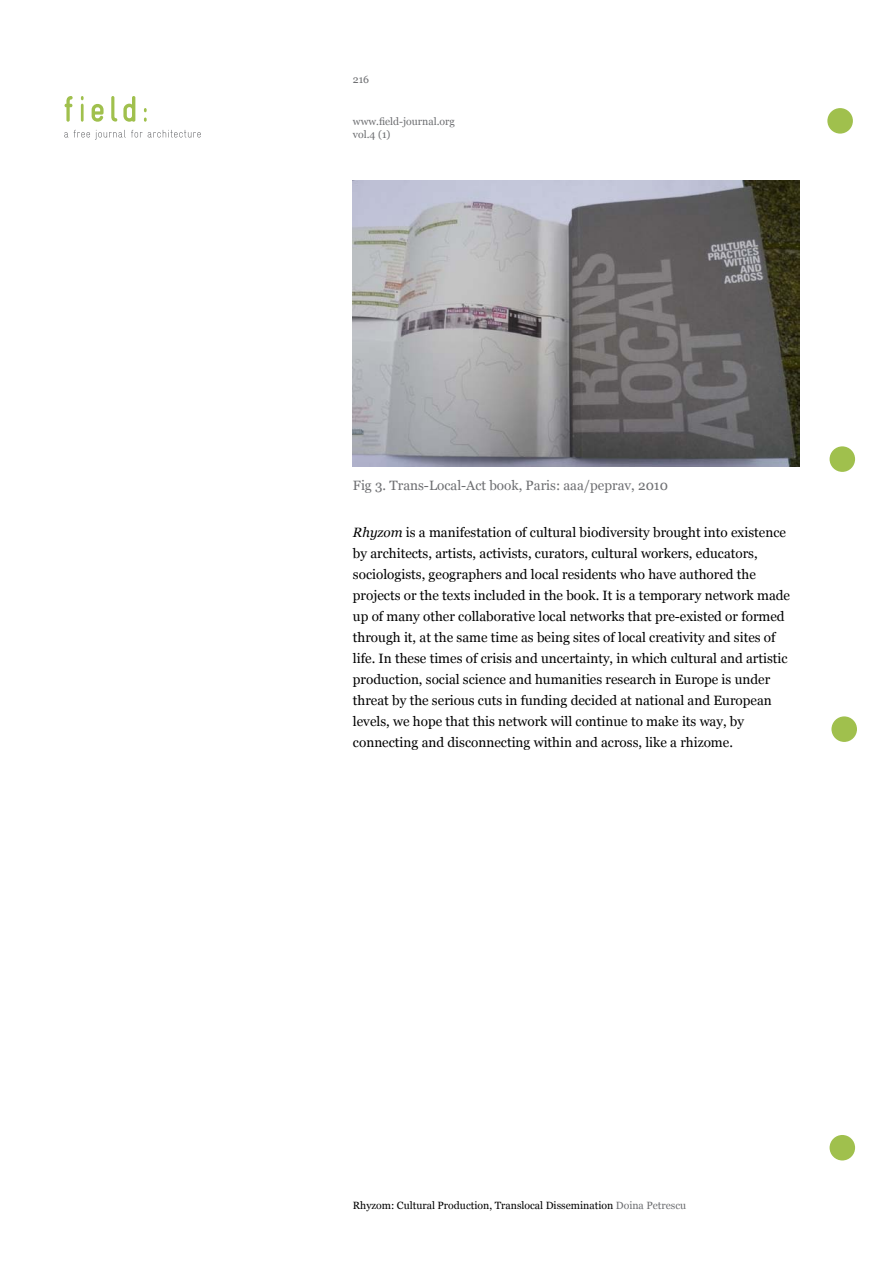
<style>
.page{position:relative;width:893px;height:1263px;background:#fff}
.page>*{position:absolute;margin:0;border:0;box-sizing:border-box;transform-origin:0 0}
.t1{font:13.5px/21px "Georgia";color:#000}
.t2{font:13.5px "Georgia";color:#6d6e71}
.t3{font:10.5px "Georgia";color:#000}
.t4{font:10.5px/12.6px "Georgia";color:#6d6e71}
.s1{font-style:italic}
.s2{color:#6d6e71}
</style>
<div class="page">
<svg style="left:64px;top:132px;width:4px;height:6px"></svg>
<svg style="left:74px;top:130px;width:127px;height:10px"></svg>
<svg style="left:65px;top:96px;width:8px;height:26px"></svg>
<hr style="left:81px;top:104px;width:3px;height:18px;background:#a0c04d;border-radius:2px">
<svg style="left:81px;top:96px;width:3px;height:4px"></svg>
<svg style="left:92px;top:104px;width:12px;height:18px"></svg>
<svg style="left:111px;top:96px;width:6px;height:26px"></svg>
<svg style="left:123px;top:96px;width:12px;height:26px"></svg>
<svg style="left:144px;top:108px;width:3px;height:4px"></svg>
<svg style="left:144px;top:118px;width:3px;height:4px"></svg>
<img style="left:353px;top:180px;width:446px;height:286px">
<div style="left:827px;top:108px;width:26px;height:26px;background:#a0c04d;border-radius:50%"></div>
<div style="left:830px;top:446px;width:25px;height:26px;background:#a0c04d;border-radius:50%"></div>
<div style="left:831px;top:716px;width:26px;height:26px;background:#a0c04d;border-radius:50%"></div>
<div style="left:830px;top:1135px;width:25px;height:25px;background:#a0c04d;border-radius:50%"></div>
<p class="t4" style="left:353px;top:73px;width:18px">216</p>
<p class="t4" style="left:353px;top:115px;width:103px">www.field-journal.org vol.4 (1)</p>
<p class="t2" style="left:353px;top:477px;width:317px">Fig 3. Trans-Local-Act book, Paris: aaa/peprav, 2010</p>
<p class="t1" style="left:353px;top:522px;width:439px"><span class="s1">Rhyzom</span> is a manifestation of cultural biodiversity brought into existence by architects, artists, activists, curators, cultural workers, educators, sociologists, geographers and local residents who have authored the projects or the texts included in the book. It is a temporary network made up of many other collaborative local networks that pre-existed or formed through it, at the same time as being sites of local creativity and sites of life. In these times of crisis and uncertainty, in which cultural and artistic production, social science and humanities research in Europe is under threat by the serious cuts in funding decided at national and European levels, we hope that this network will continue to make its way, by connecting and disconnecting within and across, like a rhizome.</p>
<p class="t3" style="left:353px;top:1199px;width:335px">Rhyzom: Cultural Production, Translocal Dissemination <span class="s2">Doina Petrescu</span></p>
</div>
